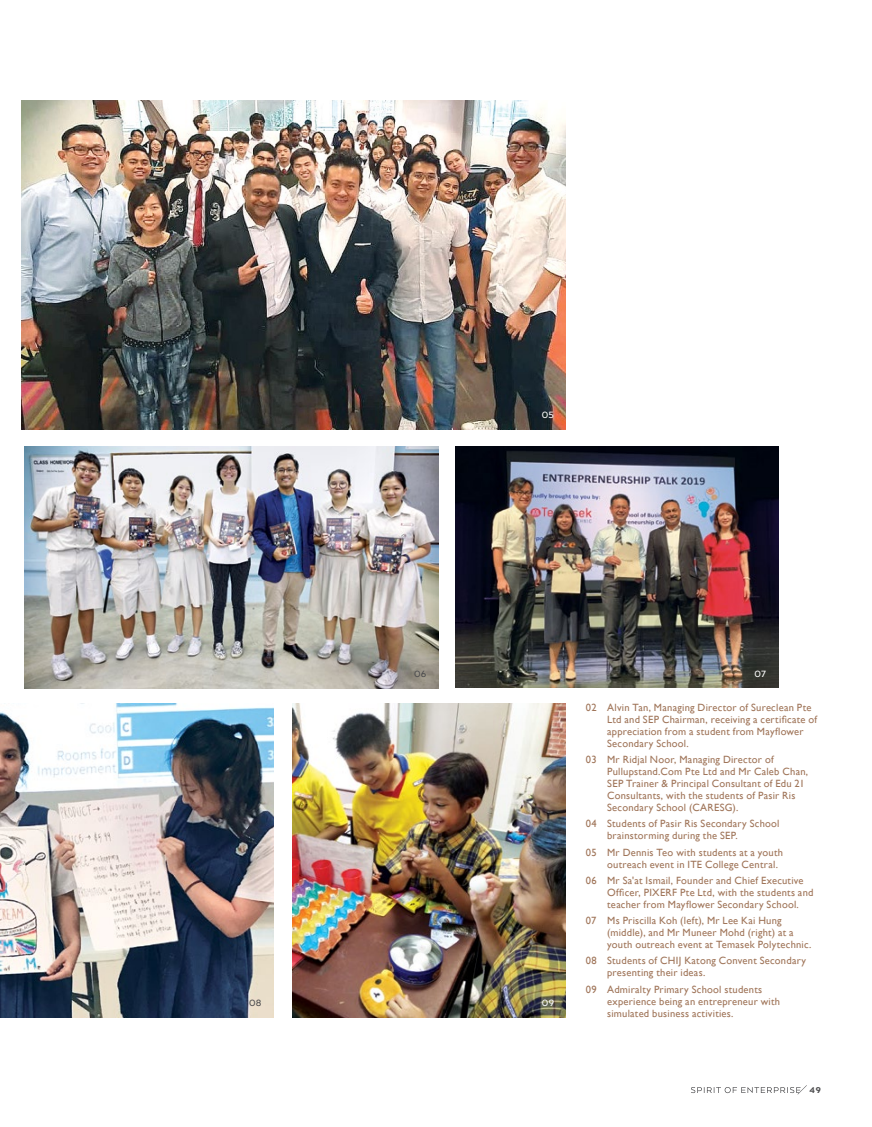
<style>
.page{position:relative;width:872px;height:1127px;background:#fff}
.page>*{position:absolute;margin:0;border:0;box-sizing:border-box;transform-origin:0 0}
.Photo_Descriptions{font:10.5px/12px "Gill Sans";letter-spacing:.02em;color:#9f7458}
.t1{font:500 10.5px "Arquitecta";color:#fff}
.t2{font:500 10.5px "Arquitecta";color:#4d4d4f}
.t3{font:800 9.75px "Arquitecta";color:#4d4d4f}
</style>
<div class="page">
<svg style="left:691px;top:1085px;width:116px;height:9px"></svg>
<img style="left:0;top:703px;width:274px;height:314px">
<img style="left:455px;top:446px;width:323px;height:242px">
<img style="left:24px;top:446px;width:414px;height:242px">
<img style="left:293px;top:703px;width:273px;height:314px">
<img style="left:21px;top:100px;width:545px;height:329px">
<p class="t2" style="left:249px;top:996px;width:14px">08</p>
<p class="t1" style="left:542px;top:408px;width:14px">05</p>
<p class="t2" style="left:414px;top:667px;width:14px">06</p>
<p class="t1" style="left:754px;top:667px;width:13px">07</p>
<p class="t1" style="left:542px;top:996px;width:14px">09</p>
<p class="Photo_Descriptions" style="left:607px;top:701px;width:211px;text-indent:-21px">02 Alvin Tan, Managing Director of Sureclean Pte Ltd and SEP Chairman, receiving a certificate of appreciation from a student from Mayflower Secondary School.</p>
<p class="Photo_Descriptions" style="left:607px;top:753px;width:203px;text-indent:-21px">03 Mr Ridjal Noor, Managing Director of Pullupstand.Com Pte Ltd and Mr Caleb Chan, SEP Trainer &amp; Principal Consultant of Edu 21<br>Consultants, with the students of Pasir Ris Secondary School (CARESG).</p>
<p class="Photo_Descriptions" style="left:607px;top:817px;width:174px;text-indent:-21px">04 Students of Pasir Ris Secondary School brainstorming during the SEP.</p>
<p class="Photo_Descriptions" style="left:607px;top:846px;width:177px;text-indent:-21px">05 Mr Dennis Teo with students at a youth outreach event in ITE College Central.</p>
<p class="Photo_Descriptions" style="left:607px;top:874px;width:208px;text-indent:-21px">06 Mr Sa'at Ismail, Founder and Chief Executive<br>Officer, PIXERF Pte Ltd, with the students and teacher from Mayflower Secondary School.</p>
<p class="Photo_Descriptions" style="left:607px;top:914px;width:206px;text-indent:-21px">07 Ms Priscilla Koh (left), Mr Lee Kai Hung (middle), and Mr Muneer Mohd (right) at a youth outreach event at Temasek Polytechnic.</p>
<p class="Photo_Descriptions" style="left:607px;top:954px;width:200px;text-indent:-21px">08 Students of CHIJ Katong Convent Secondary presenting their ideas.</p>
<p class="Photo_Descriptions" style="left:607px;top:983px;width:174px;text-indent:-21px">09 Admiralty Primary School students experience being an entrepreneur with simulated business activities.</p>
<p class="t3" style="left:809px;top:1084px;width:13px">49</p>
</div>
